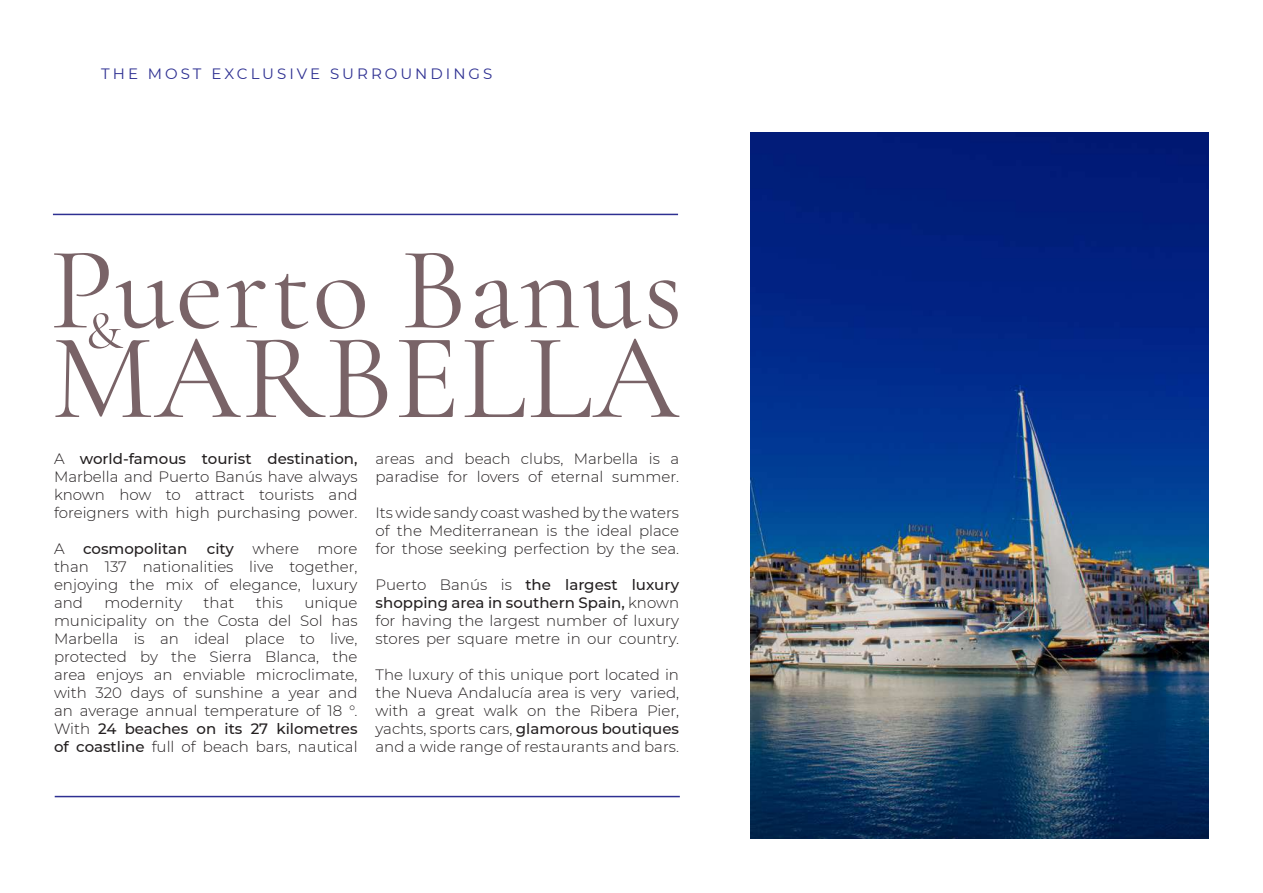
<style>
.page{position:relative;width:1263px;height:893px;background:#fff}
.page>*{position:absolute;margin:0;border:0;box-sizing:border-box;transform-origin:0 0}
.t1{font:123px "Cormorant Garamond";letter-spacing:.005em;color:#796367}
.t2{font:118.5px "Cormorant Garamond";letter-spacing:.015em;color:#796367}
.t3{font:54px "Cormorant Garamond";color:#796367}
.t4{font:300 15px/18px "Montserrat";color:#231f20;text-align:justify}
.t5{font:15px "Montserrat";letter-spacing:.2em;color:#2e3092}
.t6{font:500 15px "Montserrat";color:#231f20}
.s1{font-weight:500}
.s2{font-weight:300}
</style>
<div class="page">
<img style="left:750px;top:132px;width:459px;height:707px">
<hr style="left:55px;top:796px;width:625px;height:1px;background:#2e3092">
<hr style="left:53px;top:214px;width:625px;height:1px;background:#2e3092">
<p class="t5" style="left:101px;top:63px;width:393px">THE MOST EXCLUSIVE SURROUNDINGS</p>
<h2 class="t2" style="left:49px;top:218px;width:635px">Puerto Banus</h2>
<h3 class="t3" style="left:85px;top:298px;width:39px">&amp;</h3>
<h1 class="t1" style="left:51px;top:303px;width:630px">MARBELLA</h1>
<p class="t4" style="left:54px;top:449px;width:305px">A <span class="s1">world-famous tourist destination, </span>Marbella and Puerto Banús have always known how to attract tourists and foreigners with high purchasing power.</p>
<p class="t6" style="left:54px;top:538px;width:135px"><span class="s2">A</span> cosmopolitan</p>
<p class="t4" style="left:54px;top:539px;width:305px;text-indent:153px"><span class="s1">city</span> where more than 137 nationalities live together, enjoying the mix of elegance, luxury and</p>
<p class="t4" style="left:104px;top:593px;width:79px">modernity</p>
<p class="t4" style="left:204px;top:593px;width:32px">that</p>
<p class="t4" style="left:256px;top:593px;width:29px">this</p>
<p class="t4" style="left:54px;top:593px;width:305px;text-indent:250px">unique municipality on the Costa del Sol has Marbella is an ideal place to live, protected by the Sierra Blanca, the area enjoys an enviable microclimate, with 320 days of sunshine a year and an average annual temperature of 18 °.<br>With <span class="s1">24 beaches on its 27 kilometres of coastline</span> full of beach bars, nautical</p>
<p class="t4" style="left:376px;top:449px;width:305px">areas and beach clubs, Marbella is a paradise for lovers of eternal summer.</p>
<p class="t4" style="left:376px;top:503px;width:305px">Its wide sandy coast washed by the waters of the Mediterranean is the ideal place for those seeking perfection by the sea.</p>
<p class="t4" style="left:376px;top:575px;width:305px">Puerto Banús is <span class="s1">the largest luxury shopping area in southern Spain,</span> known for having the largest number of luxury stores per square metre in our country.</p>
<p class="t4" style="left:376px;top:665px;width:305px">The luxury of this unique port located in the Nueva Andalucía area is very varied, with a great walk on the Ribera Pier, yachts, sports cars, <span class="s1">glamorous boutiques </span>and a wide range of restaurants and bars.</p>
</div>
